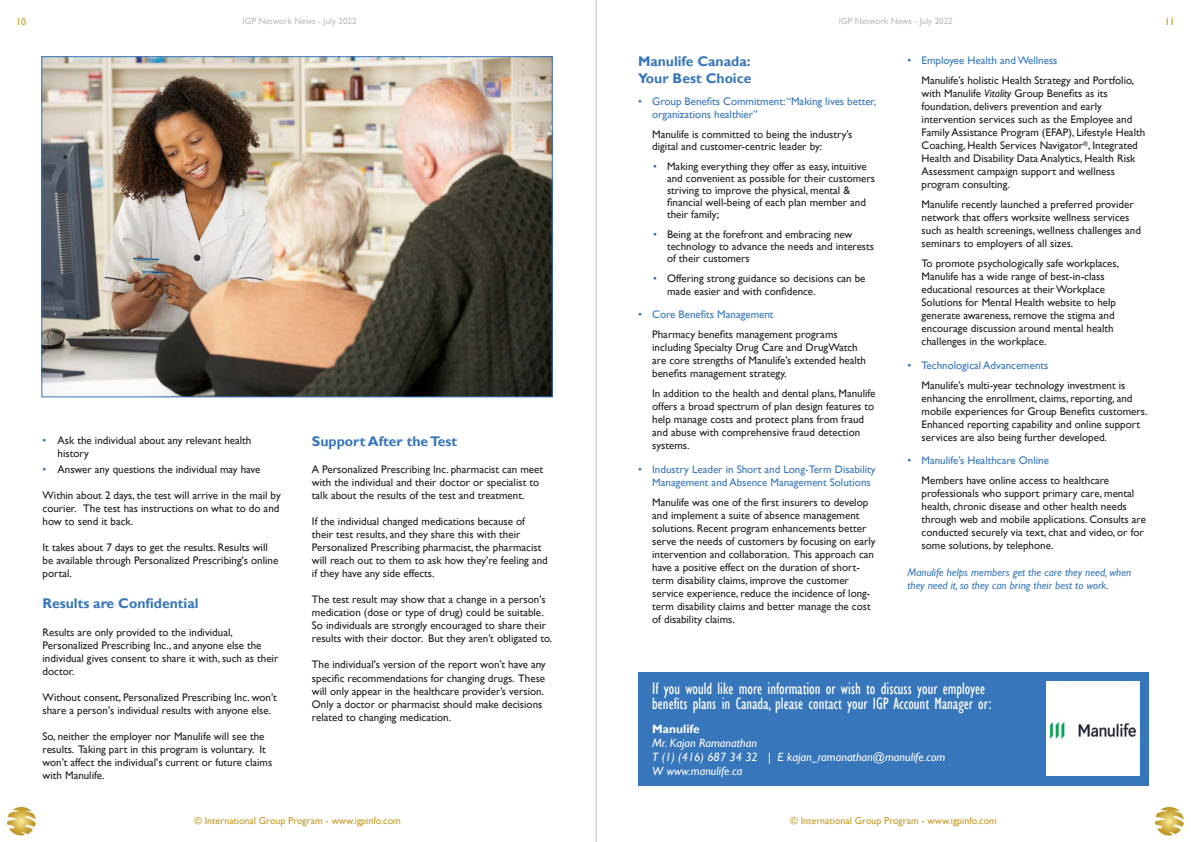
<style>
.page{position:relative;width:1191px;height:842px;background:#fff}
.page>*{position:absolute;margin:0;border:0;box-sizing:border-box;transform-origin:0 0}
.Article_Text{font:condensed 17px/15px "Gill Sans";color:#fff;scale:.95 1}
.Paragraph_Title{font:700 14px "Gill Sans";color:#3776bb}
.Article_Text-2{font:700 14px/16.8px "Gill Sans";color:#3776bb}
.Article_Text-3{font:italic 12px "Gill Sans";color:#fff}
.Article_Text-4{font:700 12px "Gill Sans";color:#fff}
.Article_Text_-_No_in{font:11px/13px "Gill Sans";color:#231f20}
.Bullets{font:italic 11px/13px "Gill Sans";color:#3776bb}
.t1{font:11px/13px "Gill Sans";color:#3776bb}
.t2{font:10.9px/13px "Gill Sans";color:#3776bb}
.t3{font:10px "Gill Sans";color:#c39a26}
.t4{font:10px "Gill Sans";color:#c49926}
.t5{font:10px "Gill Sans";color:#c1941f}
.t6{font:9px "Gill Sans";color:#babbbe}
.s1{color:#3776bb}
.s2{font-size:11px}
.s3{font-style:italic}
</style>
<div class="page">
<hr style="left:596px;top:0;width:1px;height:842px;background:#babbbe">
<img style="left:7px;top:806px;width:28px;height:30px">
<img style="left:1155px;top:806px;width:28px;height:30px">
<div style="left:638px;top:672px;width:510px;height:113px;background:#3776bb"></div>
<div style="left:1046px;top:681px;width:94px;height:95px;background:#fff"></div>
<img style="left:1049px;top:722px;width:88px;height:17px">
<img style="left:43px;top:58px;width:508px;height:337px">
<p class="t3" style="left:16px;top:16px;width:11px">10</p>
<p class="t6" style="left:838px;top:16px;width:115px">IGP Network News - July 2022</p>
<p class="t6" style="left:242px;top:16px;width:115px">IGP Network News - July 2022</p>
<p class="Article_Text_-_No_in" style="left:58px;top:434px;width:195px;text-indent:-15px"><span class="s1">•</span> Ask the individual about any relevant health history</p>
<p class="Article_Text_-_No_in" style="left:43px;top:463px;width:219px"><span class="s1">•</span> Answer any questions the individual may have</p>
<p class="Article_Text_-_No_in" style="left:43px;top:489px;width:240px">Within about 2 days, the test will arrive in the mail by courier. The test has instructions on what to do and how to send it back.</p>
<p class="Article_Text_-_No_in" style="left:43px;top:541px;width:237px">It takes about 7 days to get the results. Results will be available through Personalized Prescribing's online portal.</p>
<p class="Paragraph_Title" style="left:43px;top:595px;width:158px">Results are Confidential</p>
<p class="Article_Text_-_No_in" style="left:43px;top:626px;width:237px">Results are only provided to the individual, Personalized Prescribing Inc., and anyone else the individual gives consent to share it with, such as their doctor.</p>
<p class="Article_Text_-_No_in" style="left:43px;top:691px;width:236px">Without consent, Personalized Prescribing Inc. won’t share a person's individual results with anyone else.</p>
<p class="Article_Text_-_No_in" style="left:43px;top:730px;width:231px">So, neither the employer nor Manulife will see the results. Taking part in this program is voluntary. It won’t affect the individual's current or future claims with Manulife.</p>
<p class="Paragraph_Title" style="left:312px;top:433px;width:147px">Support After the Test</p>
<p class="Article_Text_-_No_in" style="left:312px;top:463px;width:233px">A Personalized Prescribing Inc. pharmacist can meet with the individual and their doctor or specialist to talk about the results of the test and treatment.</p>
<p class="Article_Text_-_No_in" style="left:312px;top:515px;width:237px">If the individual changed medications because of their test results, and they share this with their Personalized Prescribing pharmacist, the pharmacist will reach out to them to ask how they're feeling and if they have any side effects.</p>
<p class="Article_Text_-_No_in" style="left:312px;top:593px;width:242px">The test result may show that a change in a person's medication (dose or type of drug) could be suitable.<br>So individuals are strongly encouraged to share their results with their doctor. But they aren’t obligated to.</p>
<p class="Article_Text_-_No_in" style="left:312px;top:658px;width:235px">The individual's version of the report won’t have any specific recommendations for changing drugs. These will only appear in the healthcare provider’s version.<br>Only a doctor or pharmacist should make decisions related to changing medication.</p>
<p class="t3" style="left:194px;top:815px;width:208px">© International Group Program - www.igpinfo.com</p>
<p class="Article_Text-2" style="left:638px;top:54px;width:115px">Manulife Canada:<br>Your Best Choice</p>
<p class="t1" style="left:652px;top:95px;width:226px;text-indent:-14px">• Group Benefits Commitment: “Making lives better, organizations healthier”</p>
<p class="Article_Text_-_No_in" style="left:652px;top:128px;width:202px;line-height:12px">Manulife is committed to being the industry’s digital and customer-centric leader by:</p>
<p class="Article_Text_-_No_in" style="left:667px;top:160px;width:210px;line-height:12px;text-indent:-14px"><span class="s1">•</span> Making everything they offer as easy, intuitive and convenient as possible for their customers striving to improve the physical, mental &amp; financial well-being of each plan member and their family;</p>
<p class="Article_Text_-_No_in" style="left:667px;top:229px;width:208px;line-height:12px;text-indent:-14px"><span class="s1">•</span> Being at the forefront and embracing new technology to advance the needs and interests of their customers</p>
<p class="Article_Text_-_No_in" style="left:667px;top:272px;width:200px;text-indent:-14px"><span class="s1">•</span> Offering strong guidance so decisions can be made easier and with confidence.</p>
<p class="Article_Text_-_No_in" style="left:652px;top:305px;width:187px;line-height:20px;text-indent:-14px"><span class="s1">• Core Benefits Management<br></span>Pharmacy benefits management programs</p>
<p class="Article_Text_-_No_in" style="left:652px;top:341px;width:215px">including Specialty Drug Care and DrugWatch are core strengths of Manulife’s extended health benefits management strategy.</p>
<p class="Article_Text_-_No_in" style="left:652px;top:387px;width:225px">In addition to the health and dental plans, Manulife offers a broad spectrum of plan design features to help manage costs and protect plans from fraud and abuse with comprehensive fraud detection systems.</p>
<p class="t2" style="left:652px;top:463px;width:225px;text-indent:-14px"><span class="s2">•</span> Industry Leader in Short and Long-Term Disability<br>Management and Absence Management Solutions</p>
<p class="Article_Text_-_No_in" style="left:652px;top:496px;width:225px">Manulife was one of the first insurers to develop and implement a suite of absence management solutions. Recent program enhancements better serve the needs of customers by focusing on early intervention and collaboration. This approach can have a positive effect on the duration of short&shy;term disability claims, improve the customer service experience, reduce the incidence of long&shy;term disability claims and better manage the cost of disability claims.</p>
<p class="Article_Text_-_No_in" style="left:921px;top:51px;width:214px;line-height:20px;text-indent:-14px"><span class="s1">• Employee Health and Wellness<br></span>Manulife’s holistic Health Strategy and Portfolio,</p>
<p class="Article_Text_-_No_in" style="left:921px;top:87px;width:225px">with Manulife <span class="s3">Vitality</span> Group Benefits as its foundation, delivers prevention and early intervention services such as the Employee and Family Assistance Program (EFAP), Lifestyle Health Coaching, Health Services Navigator<sup>®</sup>, Integrated Health and Disability Data Analytics, Health Risk Assessment campaign support and wellness program consulting.</p>
<p class="Article_Text_-_No_in" style="left:921px;top:198px;width:221px">Manulife recently launched a preferred provider network that offers worksite wellness services such as health screenings, wellness challenges and seminars to employers of all sizes.</p>
<p class="Article_Text_-_No_in" style="left:921px;top:257px;width:199px">To promote psychologically safe workplaces, Manulife has a wide range of best-in-class educational resources at their Workplace Solutions for Mental Health website to help generate awareness, remove the stigma and encourage discussion around mental health challenges in the workplace.</p>
<p class="Article_Text_-_No_in" style="left:921px;top:355px;width:205px;line-height:20px;text-indent:-14px"><span class="s1">• Technological Advancements<br></span>Manulife’s multi-year technology investment is</p>
<p class="Article_Text_-_No_in" style="left:921px;top:391px;width:227px">enhancing the enrollment, claims, reporting, and mobile experiences for Group Benefits customers.<br>Enhanced reporting capability and online support services are also being further developed.</p>
<p class="Article_Text_-_No_in" style="left:921px;top:450px;width:189px;line-height:20px;text-indent:-14px"><span class="s1">• Manulife’s Healthcare Online<br></span>Members have online access to healthcare</p>
<p class="Article_Text_-_No_in" style="left:921px;top:487px;width:226px">professionals who support primary care, mental health, chronic disease and other health needs through web and mobile applications. Consults are conducted securely via text, chat and video, or for some solutions, by telephone.</p>
<p class="Bullets" style="left:907px;top:566px;width:225px">Manulife helps members get the care they need, when they need it, so they can bring their best to work.</p>
<p class="Article_Text" style="left:652px;top:681px;width:359px">If you would like more information or wish to discuss your employee benefits plans in Canada, please contact your IGP Account Manager or:</p>
<p class="Article_Text-4" style="left:652px;top:721px;width:49px">Manulife</p>
<p class="Article_Text-3" style="left:652px;top:736px;width:106px">Mr. Kajan Ramanathan</p>
<p class="Article_Text-3" style="left:652px;top:750px;width:294px">T (1) (416) 687 34 32 | E kajan_ramanathan@manulife.com</p>
<p class="Article_Text-3" style="left:652px;top:764px;width:92px">W www.manulife.ca</p>
<p class="t4" style="left:790px;top:815px;width:208px">© International Group Program - www.igpinfo.com</p>
<p class="t5" style="left:1164px;top:16px;width:11px">11</p>
</div>
